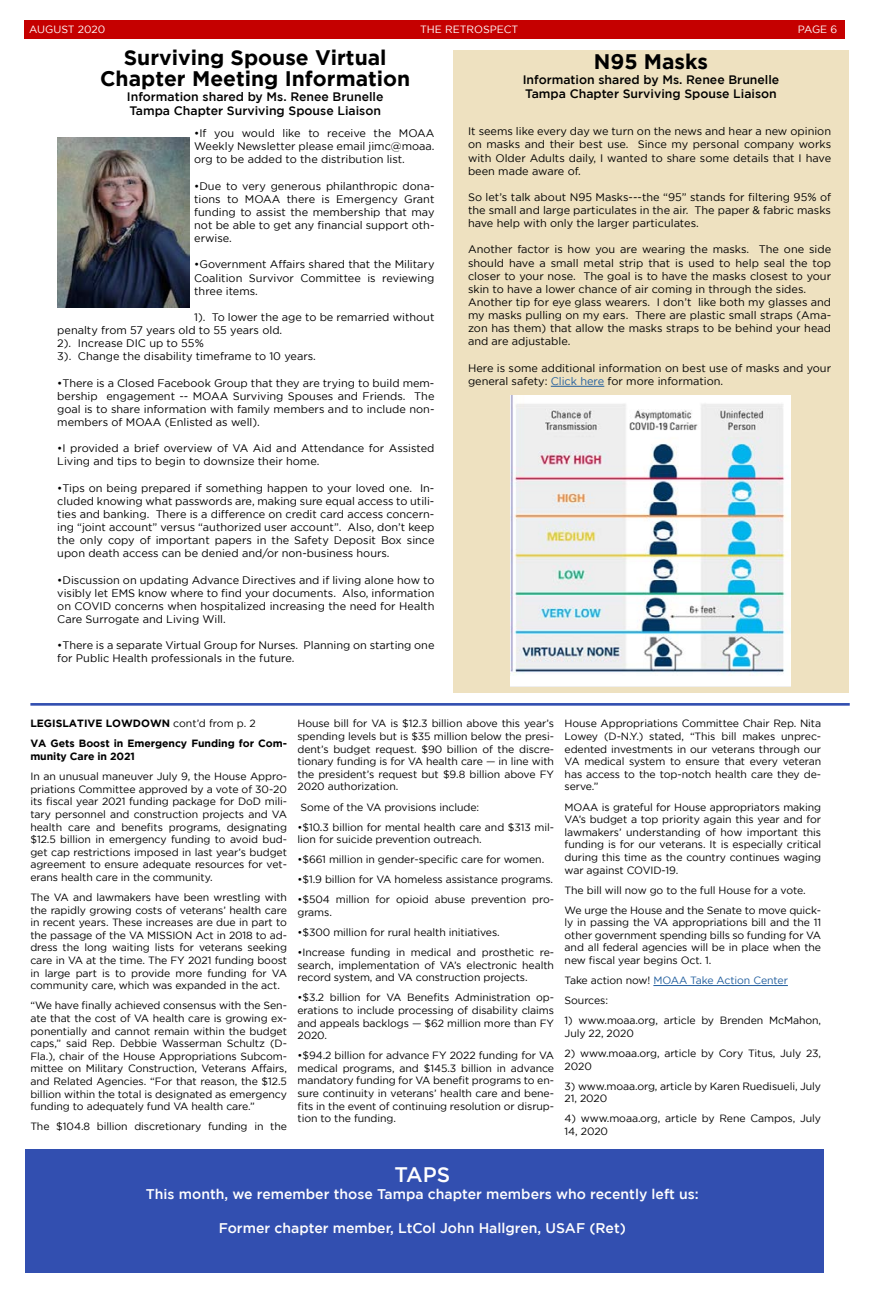
<style>
.page{position:relative;width:869px;height:1303px;background:#fff}
.page>*{position:absolute;margin:0;border:0;box-sizing:border-box;transform-origin:0 0}
.t1{font:700 21px/21px "Gotham";color:#000;text-align:center}
.t2{font:500 21px "Gotham";color:#fefefe}
.t3{font:500 14px "Gotham";color:#fefefe}
.t4{font:500 12.25px/14.7px "Gotham";color:#000}
.t5{font:10.94px/13.1px "Gotham";color:#000;text-align:justify}
.t6{font:10.5px/12.6px "Gotham";letter-spacing:-.01em;color:#000;text-align:justify}
.t7{font:700 10.5px/20px "Gotham";letter-spacing:-.01em;color:#000}
.t8{font:10.5px "Gotham";color:#fff}
.s1{color:#215e9e}
.s2{font-weight:400}
</style>
<div class="page">
<div style="left:453px;top:50px;width:395px;height:642px;background:#eee1c0"></div>
<div style="left:25px;top:1149px;width:797px;height:123px;background:#324fb0"></div>
<div style="left:24px;top:20px;width:820px;height:18px;background:#c50000"></div>
<img style="left:57px;top:137px;width:132px;height:170px">
<hr style="left:653px;top:985px;width:134px;height:1px;background:#215e9e">
<hr style="left:550px;top:386px;width:54px;height:1px;background:#215e9e">
<img style="left:510px;top:395px;width:280px;height:291px">
<hr style="left:30px;top:703px;width:819px;height:2px;background:#324fb0">
<p class="t8" style="left:29px;top:23px;width:78px">AUGUST 2020</p>
<p class="t8" style="left:420px;top:23px;width:100px">THE RETROSPECT</p>
<p class="t8" style="left:797px;top:23px;width:41px">PAGE 6</p>
<h1 class="t1" style="left:100px;top:46px;width:311px">Surviving Spouse Virtual<br>Chapter Meeting Information</h1>
<p class="t4" style="left:127px;top:89px;width:258px">Information shared by Ms. Renee Brunelle<br>Tampa Chapter Surviving Spouse Liaison</p>
<h1 class="t1" style="left:593px;top:50px;width:116px">N95 Masks</h1>
<p class="t4" style="left:522px;top:72px;width:258px">Information shared by Ms. Renee Brunelle<br>Tampa Chapter Surviving Spouse Liaison</p>
<p class="t5" style="left:194px;top:126px;width:242px">•If you would like to receive the MOAA Weekly Newsletter please email jimc@moaa. org to be added to the distribution list.</p>
<p class="t5" style="left:194px;top:179px;width:242px">•Due to very generous philanthropic dona&shy;tions to MOAA there is Emergency Grant funding to assist the membership that may not be able to get any financial support oth&shy;erwise.</p>
<p class="t5" style="left:194px;top:258px;width:242px">•Government Affairs shared that the Military Coalition Survivor Committee is reviewing three items.</p>
<p class="t5" style="left:57px;top:310px;width:378px;text-align:left;text-indent:137px">1). To lower the age to be remarried without penalty from 57 years old to 55 years old.<br>2). Increase DIC up to 55%<br>3). Change the disability timeframe to 10 years.</p>
<p class="t5" style="left:57px;top:376px;width:378px">•There is a Closed Facebook Group that they are trying to build mem&shy;bership engagement -- MOAA Surviving Spouses and Friends. The goal is to share information with family members and to include non&shy;members of MOAA (Enlisted as well).</p>
<p class="t5" style="left:57px;top:441px;width:378px">•I provided a brief overview of VA Aid and Attendance for Assisted<br>Living and tips to begin to downsize their home.</p>
<p class="t5" style="left:57px;top:481px;width:378px">•Tips on being prepared if something happen to your loved one. In&shy;cluded knowing what passwords are, making sure equal access to utili&shy;ties and banking. There is a difference on credit card access concern&shy;ing “joint account” versus “authorized user account”. Also, don’t keep the only copy of important papers in the Safety Deposit Box since upon death access can be denied and/or non-business hours.</p>
<p class="t5" style="left:57px;top:573px;width:378px">•Discussion on updating Advance Directives and if living alone how to visibly let EMS know where to find your documents. Also, information on COVID concerns when hospitalized increasing the need for Health Care Surrogate and Living Will.</p>
<p class="t5" style="left:57px;top:638px;width:378px">•There is a separate Virtual Group for Nurses. Planning on starting one for Public Health professionals in the future.</p>
<p class="t5" style="left:468px;top:125px;width:364px">It seems like every day we turn on the news and hear a new opinion on masks and their best use. Since my personal company works with Older Adults daily, I wanted to share some details that I have been made aware of.</p>
<p class="t5" style="left:468px;top:190px;width:364px">So let’s talk about N95 Masks---the “95” stands for filtering 95% of the small and large particulates in the air. The paper &amp; fabric masks have help with only the larger particulates.</p>
<p class="t5" style="left:468px;top:243px;width:364px;text-align:left">Another factor is how you are wearing the masks. The one side should have a small metal strip that is used to help seal the top closer to your nose. The goal is to have the masks closest to your skin to have a lower chance of air coming in through the sides.<br>Another tip for eye glass wearers. I don’t like both my glasses and my masks pulling on my ears. There are plastic small straps (Ama&shy;zon has them) that allow the masks straps to be behind your head and are adjustable.</p>
<p class="t5" style="left:468px;top:361px;width:364px">Here is some additional information on best use of masks and your general safety: <span class="s1">Click here</span> for more information.</p>
<p class="t7" style="left:30px;top:713px;width:258px">LEGISLATIVE LOWDOWN <span class="s2">cont’d from p. 2<br></span>VA Gets Boost in Emergency Funding for Com-</p>
<p class="t7" style="left:30px;top:746px;width:106px">munity Care in 2021</p>
<p class="t6" style="left:30px;top:769px;width:258px">In an unusual maneuver July 9, the House Appro&shy;priations Committee approved by a vote of 30-20 its fiscal year 2021 funding package for DoD mili&shy;tary personnel and construction projects and VA health care and benefits programs, designating $12.5 billion in emergency funding to avoid bud&shy;get cap restrictions imposed in last year’s budget agreement to ensure adequate resources for vet&shy;erans health care in the community.</p>
<p class="t6" style="left:30px;top:890px;width:258px">The VA and lawmakers have been wrestling with the rapidly growing costs of veterans’ health care in recent years. These increases are due in part to the passage of the VA MISSION Act in 2018 to ad&shy;dress the long waiting lists for veterans seeking care in VA at the time. The FY 2021 funding boost in large part is to provide more funding for VA community care, which was expanded in the act.</p>
<p class="t6" style="left:30px;top:999px;width:258px">“We have finally achieved consensus with the Sen&shy;ate that the cost of VA health care is growing ex&shy;ponentially and cannot remain within the budget caps,” said Rep. Debbie Wasserman Schultz (D-Fla.), chair of the House Appropriations Subcom&shy;mittee on Military Construction, Veterans Affairs, and Related Agencies. “For that reason, the $12.5 billion within the total is designated as emergency funding to adequately fund VA health care.”</p>
<p class="t6" style="left:30px;top:1119px;width:258px">The $104.8 billion discretionary funding in the</p>
<p class="t6" style="left:297px;top:717px;width:258px">House bill for VA is $12.3 billion above this year’s spending levels but is $35 million below the presi&shy;dent’s budget request. $90 billion of the discre&shy;tionary funding is for VA health care — in line with the president’s request but $9.8 billion above FY 2020 authorization.</p>
<p class="t6" style="left:300px;top:800px;width:180px">Some of the VA provisions include:</p>
<p class="t6" style="left:297px;top:820px;width:258px">•$10.3 billion for mental health care and $313 mil&shy;lion for suicide prevention outreach.</p>
<p class="t6" style="left:297px;top:853px;width:248px">•$661 million in gender-specific care for women.</p>
<p class="t6" style="left:297px;top:873px;width:257px">•$1.9 billion for VA homeless assistance programs.</p>
<p class="t6" style="left:297px;top:893px;width:258px">•$504 million for opioid abuse prevention pro&shy;grams.</p>
<p class="t6" style="left:297px;top:925px;width:204px">•$300 million for rural health initiatives.</p>
<p class="t6" style="left:297px;top:945px;width:258px">•Increase funding in medical and prosthetic re&shy;search, implementation of VA’s electronic health record system, and VA construction projects.</p>
<p class="t6" style="left:297px;top:991px;width:258px">•$3.2 billion for VA Benefits Administration op&shy;erations to include processing of disability claims and appeals backlogs — $62 million more than FY 2020.</p>
<p class="t6" style="left:297px;top:1048px;width:258px">•$94.2 billion for advance FY 2022 funding for VA medical programs, and $145.3 billion in advance mandatory funding for VA benefit programs to en&shy;sure continuity in veterans’ health care and bene&shy;fits in the event of continuing resolution or disrup&shy;tion to the funding.</p>
<p class="t6" style="left:564px;top:717px;width:258px">House Appropriations Committee Chair Rep. Nita Lowey (D-N.Y.) stated, “This bill makes unprec&shy;edented investments in our veterans through our VA medical system to ensure that every veteran has access to the top-notch health care they de&shy;serve.”</p>
<p class="t6" style="left:564px;top:800px;width:258px">MOAA is grateful for House appropriators making VA’s budget a top priority again this year and for lawmakers’ understanding of how important this funding is for our veterans. It is especially critical during this time as the country continues waging war against COVID-19.</p>
<p class="t6" style="left:564px;top:879px;width:258px;line-height:20px">The bill will now go to the full House for a vote.<br>We urge the House and the Senate to move quick-</p>
<p class="t6" style="left:564px;top:916px;width:258px">ly in passing the VA appropriations bill and the 11 other government spending bills so funding for VA and all federal agencies will be in place when the new fiscal year begins Oct. 1.</p>
<p class="t6" style="left:564px;top:970px;width:225px;line-height:20px">Take action now! <span class="s1">MOAA Take Action Center<br></span>Sources:</p>
<p class="t6" style="left:564px;top:1013px;width:258px">1) www.moaa.org, article by Brenden McMahon,<br>July 22, 2020</p>
<p class="t6" style="left:564px;top:1046px;width:258px">2) www.moaa.org, article by Cory Titus, July 23,<br>2020</p>
<p class="t6" style="left:564px;top:1079px;width:258px">3) www.moaa.org, article by Karen Ruedisueli, July<br>21, 2020</p>
<p class="t6" style="left:564px;top:1111px;width:258px">4) www.moaa.org, article by Rene Campos, July<br>14, 2020</p>
<h1 class="t2" style="left:394px;top:1162px;width:57px">TAPS</h1>
<h2 class="t3" style="left:146px;top:1185px;width:554px">This month, we remember those Tampa chapter members who recently left us:</h2>
<h2 class="t3" style="left:219px;top:1219px;width:408px">Former chapter member, LtCol John Hallgren, USAF (Ret)</h2>
</div>
